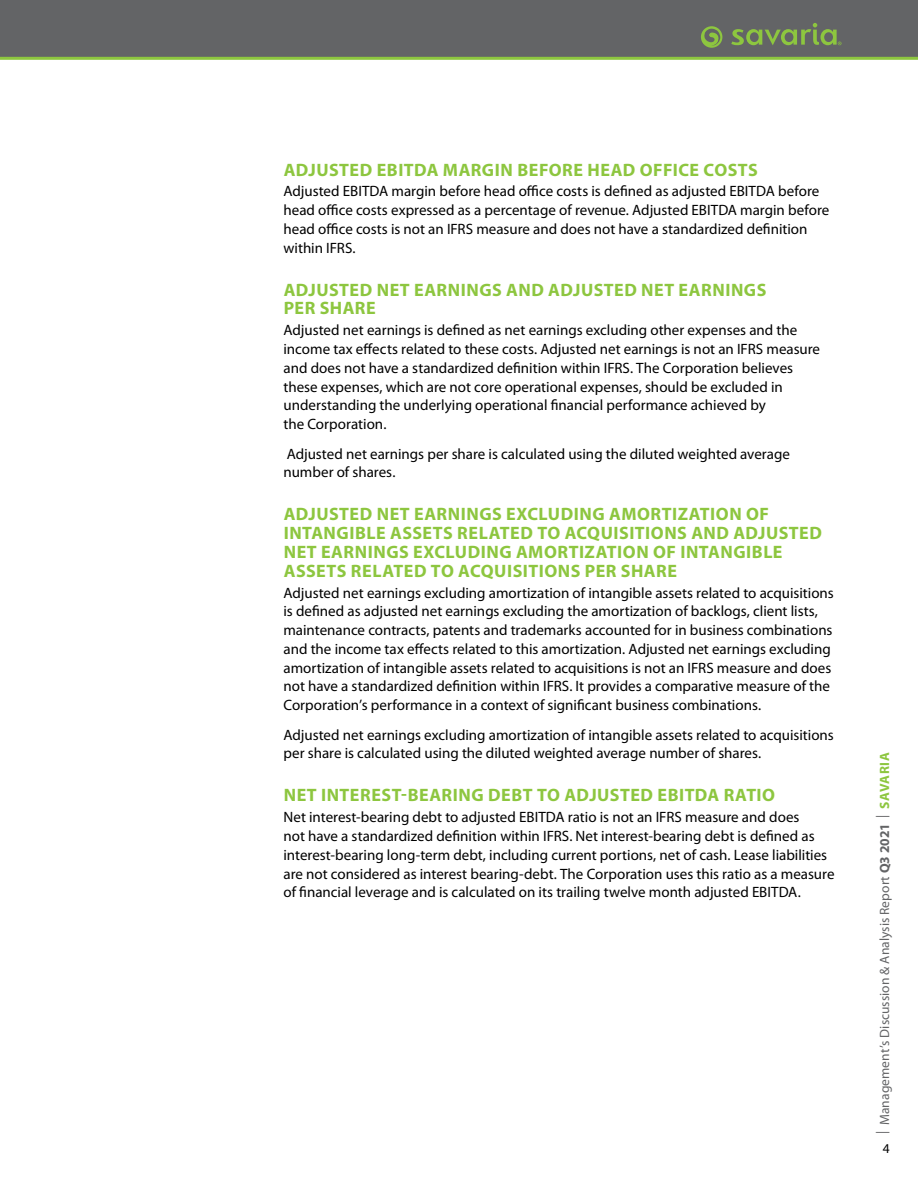
<style>
.page{position:relative;width:918px;height:1188px;background:#fff}
.page>*{position:absolute;margin:0;border:0;box-sizing:border-box;transform-origin:0 0}
.Subhead_2{font:700 18px/18.8px "Myriad Pro";letter-spacing:.03em;color:#8dc63f}
.body{font:15px/18.8px "Myriad Pro";color:#000}
.t1{font:13.5px "Myriad Pro";letter-spacing:.005em;color:#636466}
.t2{font:13.5px "Myriad Pro";color:#000}
.s1{font-weight:700}
.s2{font-weight:700;color:#8dc63f}
</style>
<div class="page">
<div style="left:0;top:0;width:918px;height:58px;background:#636466"></div>
<svg style="left:701px;top:26px;width:21px;height:22px"></svg>
<svg style="left:731px;top:23px;width:110px;height:22px"></svg>
<hr style="left:0;top:57px;width:918px;height:3px;background:#8dc63f">
<p class="Subhead_2" style="left:284px;top:159px;width:476px">ADJUSTED EBITDA MARGIN BEFORE HEAD OFFICE COSTS</p>
<p class="body" style="left:284px;top:182px;width:547px">Adjusted EBITDA margin before head office costs is defined as adjusted EBITDA before head office costs expressed as a percentage of revenue. Adjusted EBITDA margin before head office costs is not an IFRS measure and does not have a standardized definition within IFRS.</p>
<p class="Subhead_2" style="left:284px;top:280px;width:484px">ADJUSTED NET EARNINGS AND ADJUSTED NET EARNINGS<br>PER SHARE</p>
<p class="body" style="left:284px;top:321px;width:538px">Adjusted net earnings is defined as net earnings excluding other expenses and the income tax effects related to these costs. Adjusted net earnings is not an IFRS measure and does not have a standardized definition within IFRS. The Corporation believes these expenses, which are not core operational expenses, should be excluded in understanding the underlying operational financial performance achieved by<br>the Corporation.</p>
<p class="body" style="left:284px;top:444px;width:508px">Adjusted net earnings per share is calculated using the diluted weighted average number of shares.</p>
<p class="Subhead_2" style="left:284px;top:504px;width:540px">ADJUSTED NET EARNINGS EXCLUDING AMORTIZATION OF INTANGIBLE ASSETS RELATED TO ACQUISITIONS AND ADJUSTED NET EARNINGS EXCLUDING AMORTIZATION OF INTANGIBLE ASSETS RELATED TO ACQUISITIONS PER SHARE</p>
<p class="body" style="left:284px;top:583px;width:552px">Adjusted net earnings excluding amortization of intangible assets related to acquisitions is defined as adjusted net earnings excluding the amortization of backlogs, client lists, maintenance contracts, patents and trademarks accounted for in business combinations and the income tax effects related to this amortization. Adjusted net earnings excluding amortization of intangible assets related to acquisitions is not an IFRS measure and does not have a standardized definition within IFRS. It provides a comparative measure of the Corporation’s performance in a context of significant business combinations.</p>
<p class="body" style="left:284px;top:725px;width:552px">Adjusted net earnings excluding amortization of intangible assets related to acquisitions per share is calculated using the diluted weighted average number of shares.</p>
<p class="Subhead_2" style="left:284px;top:785px;width:493px">NET INTEREST-BEARING DEBT TO ADJUSTED EBITDA RATIO</p>
<p class="body" style="left:284px;top:808px;width:553px">Net interest-bearing debt to adjusted EBITDA ratio is not an IFRS measure and does<br>not have a standardized definition within IFRS. Net interest-bearing debt is defined as interest-bearing long-term debt, including current portions, net of cash. Lease liabilities are not considered as interest bearing-debt. The Corporation uses this ratio as a measure of financial leverage and is calculated on its trailing twelve month adjusted EBITDA.</p>
<p class="t1" style="left:876px;top:1134px;width:383px;rotate:-90deg">| Management’s Discussion &amp; Analysis Report <span class="s1">Q3 2021</span> | <span class="s2">SAVARIA</span></p>
<p class="t2" style="left:883px;top:1140px;width:8px">4</p>
</div>
